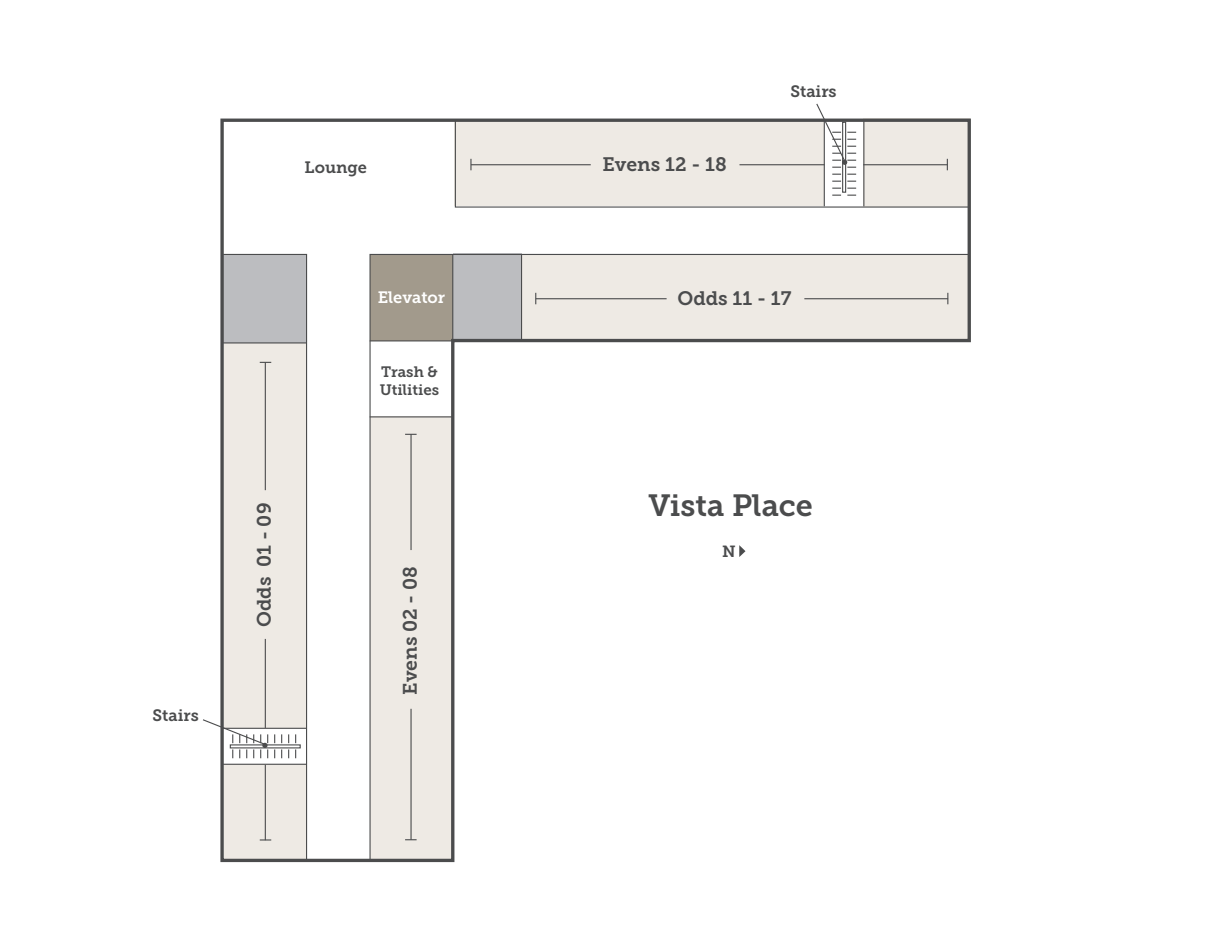
<style>
.page{position:relative;width:1221px;height:951px;background:#fff}
.page>*{position:absolute;margin:0;border:0;box-sizing:border-box;transform-origin:0 0}
.t1{font:30.6px "Museo Slab 700";color:#4b4c4d}
.t2{font:19.35px "Museo Slab 700";color:#4b4c4d}
.t3{font:16.35px "Museo Slab 700";color:#4b4c4d}
.t4{font:16.35px "Museo Slab 700";color:#fff}
.t5{font:16.05px "Museo Slab 700";color:#4b4c4d}
.t6{font:15px/18px "Museo Slab 700";color:#4b4c4d}
</style>
<div class="page">
<svg style="left:220px;top:118px;width:751px;height:745px"></svg>
<hr style="left:536px;top:298px;width:130px;height:1px;background:#4b4c4d">
<hr style="left:804px;top:298px;width:144px;height:1px;background:#4b4c4d">
<svg style="left:739px;top:545px;width:6px;height:12px"></svg>
<svg style="left:203px;top:718px;width:65px;height:40px"></svg>
<svg style="left:454px;top:103px;width:516px;height:105px"></svg>
<div style="left:842px;top:122px;width:4px;height:71px;border:1px solid #4b4c4d"></div>
<hr style="left:265px;top:362px;width:1px;height:128px;background:#4b4c4d">
<hr style="left:265px;top:639px;width:1px;height:88px;background:#4b4c4d">
<hr style="left:265px;top:764px;width:1px;height:76px;background:#4b4c4d">
<hr style="left:410px;top:708px;width:1px;height:131px;background:#4b4c4d">
<hr style="left:410px;top:434px;width:1px;height:116px;background:#4b4c4d">
<svg style="left:405px;top:433px;width:11px;height:2px"></svg>
<p class="t3" style="left:152px;top:705px;width:48px">Stairs</p>
<p class="t3" style="left:304px;top:158px;width:64px">Lounge</p>
<p class="t2" style="left:602px;top:153px;width:126px">Evens 12 - 18</p>
<p class="t3" style="left:790px;top:82px;width:48px">Stairs</p>
<p class="t2" style="left:253px;top:627px;width:126px;rotate:-90deg">Odds 01 - 09</p>
<p class="t4" style="left:378px;top:288px;width:69px">Elevator</p>
<p class="t2" style="left:677px;top:287px;width:115px">Odds 11 - 17</p>
<p class="t6" style="left:380px;top:363px;width:61px">Trash &amp;<br>Utilities</p>
<p class="t2" style="left:399px;top:694px;width:130px;rotate:-90deg">Evens 02 - 08</p>
<h1 class="t1" style="left:648px;top:488px;width:166px">Vista Place</h1>
<p class="t5" style="left:722px;top:542px;width:15px">N</p>
</div>
